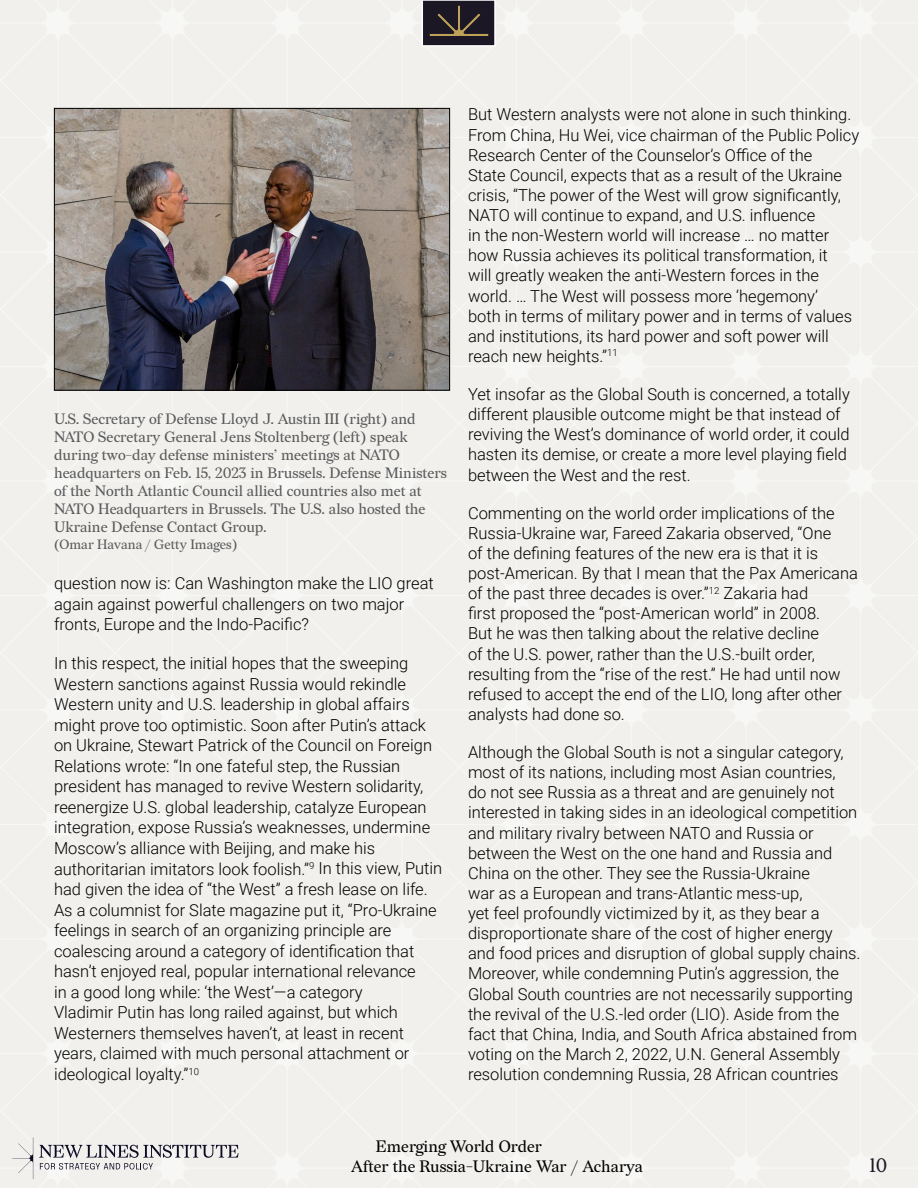
<style>
.page{position:relative;width:918px;height:1188px;background:#f1f0ec}
.page>*{position:absolute;margin:0;border:0;box-sizing:border-box;transform-origin:0 0}
.t1{font:19.5px "Redaction";color:#1b1725}
.t2{font:300 16.5px/20.1px "Roboto";color:#000}
.t3{font:16.5px "Redaction";color:#000}
.t4{font:15px/18px "Redaction";color:#58595b}
.t5{font:13.5px "Redaction";color:#58595b}
</style>
<div class="page">
<img style="left:56px;top:110px;width:392px;height:279px">
<div style="left:54px;top:108px;width:396px;height:283px;border:1px solid #000"></div>
<div style="left:422px;top:0;width:73px;height:46px;background:#1b1725"></div>
<div style="left:422px;top:0;width:74px;height:47px;border:2px solid #fff"></div>
<svg style="left:429px;top:5px;width:60px;height:31px"></svg>
<svg style="left:12px;top:1137px;width:21px;height:42px"></svg>
<svg style="left:39px;top:1145px;width:200px;height:25px"></svg>
<p class="t4" style="left:54px;top:410px;width:395px">U.S. Secretary of Defense Lloyd J. Austin III (right) and NATO Secretary General Jens Stoltenberg (left) speak during two-day defense ministers’ meetings at NATO headquarters on Feb. 15, 2023 in Brussels. Defense Ministers of the North Atlantic Council allied countries also met at NATO Headquarters in Brussels. The U.S. also hosted the Ukraine Defense Contact Group.</p>
<p class="t5" style="left:54px;top:536px;width:185px">(Omar Havana / Getty Images)</p>
<p class="t2" style="left:54px;top:573px;width:381px;line-height:20.5px">question now is: Can Washington make the LIO great again against powerful challengers on two major fronts, Europe and the Indo-Pacific?</p>
<p class="t2" style="left:54px;top:652px;width:390px;line-height:20.5px">In this respect, the initial hopes that the sweeping Western sanctions against Russia would rekindle Western unity and U.S. leadership in global affairs might prove too optimistic. Soon after Putin’s attack on Ukraine, Stewart Patrick of the Council on Foreign Relations wrote: “In one fateful step, the Russian president has managed to revive Western solidarity, reenergize U.S. global leadership, catalyze European integration, expose Russia’s weaknesses, undermine Moscow’s alliance with Beijing, and make his authoritarian imitators look foolish.”<sup>9</sup> In this view, Putin had given the idea of “the West” a fresh lease on life.<br>As a columnist for Slate magazine put it, “Pro-Ukraine feelings in search of an organizing principle are coalescing around a category of identification that hasn’t enjoyed real, popular international relevance<br>in a good long while: ‘the West’—a category<br>Vladimir Putin has long railed against, but which Westerners themselves haven’t, at least in recent years, claimed with much personal attachment or ideological loyalty.”<sup>10</sup></p>
<p class="t2" style="left:468px;top:104px;width:393px">But Western analysts were not alone in such thinking.<br>From China, Hu Wei, vice chairman of the Public Policy Research Center of the Counselor’s Office of the<br>State Council, expects that as a result of the Ukraine crisis, “The power of the West will grow significantly, NATO will continue to expand, and U.S. influence<br>in the non-Western world will increase … no matter how Russia achieves its political transformation, it<br>will greatly weaken the anti-Western forces in the world. … The West will possess more ‘hegemony’<br>both in terms of military power and in terms of values and institutions, its hard power and soft power will reach new heights.”<sup>11</sup></p>
<p class="t2" style="left:468px;top:383px;width:383px">Yet insofar as the Global South is concerned, a totally different plausible outcome might be that instead of reviving the West’s dominance of world order, it could hasten its demise, or create a more level playing field between the West and the rest.</p>
<p class="t2" style="left:468px;top:502px;width:392px">Commenting on the world order implications of the Russia-Ukraine war, Fareed Zakaria observed, “One<br>of the defining features of the new era is that it is post-American. By that I mean that the Pax Americana of the past three decades is over.”<sup>12</sup> Zakaria had<br>first proposed the “post-American world” in 2008.<br>But he was then talking about the relative decline<br>of the U.S. power, rather than the U.S.-built order, resulting from the “rise of the rest.” He had until now refused to accept the end of the LIO, long after other analysts had done so.</p>
<p class="t2" style="left:468px;top:742px;width:394px">Although the Global South is not a singular category, most of its nations, including most Asian countries,<br>do not see Russia as a threat and are genuinely not interested in taking sides in an ideological competition and military rivalry between NATO and Russia or between the West on the one hand and Russia and China on the other. They see the Russia-Ukraine<br>war as a European and trans-Atlantic mess-up,<br>yet feel profoundly victimized by it, as they bear a disproportionate share of the cost of higher energy and food prices and disruption of global supply chains.<br>Moreover, while condemning Putin’s aggression, the Global South countries are not necessarily supporting the revival of the U.S.-led order (LIO). Aside from the fact that China, India, and South Africa abstained from voting on the March 2, 2022, U.N. General Assembly resolution condemning Russia, 28 African countries</p>
<p class="t3" style="left:376px;top:1137px;width:168px">Emerging World Order</p>
<p class="t3" style="left:351px;top:1156px;width:293px">After the Russia-Ukraine War / Acharya</p>
<p class="t1" style="left:869px;top:1153px;width:20px">10</p>
</div>
